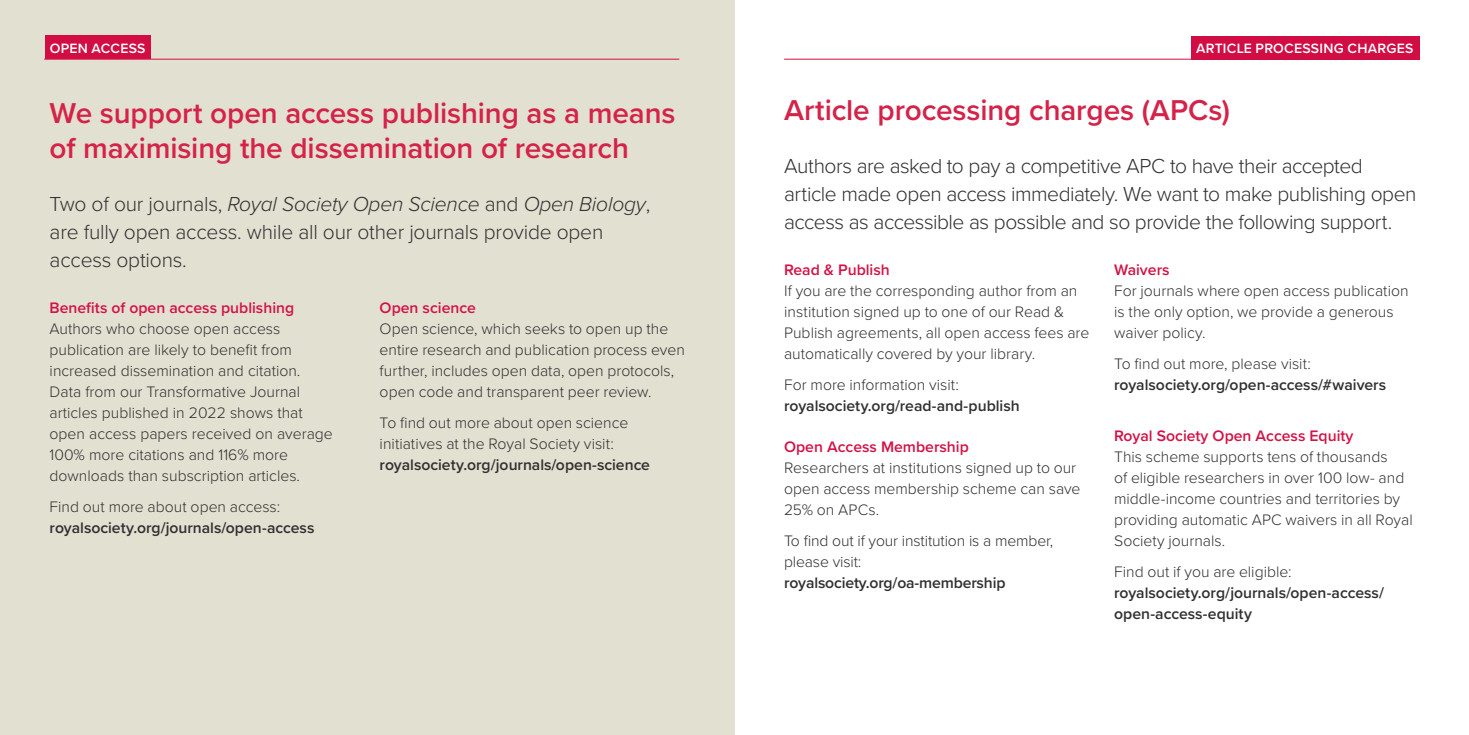
<style>
.page{position:relative;width:1469px;height:735px;background:#fff}
.page>*{position:absolute;margin:0;border:0;box-sizing:border-box;transform-origin:0 0}
.Body_Copy{font:600 29.75px/35px "Proxima Nova";letter-spacing:-.005em;color:#d52249}
.intro{font:300 21px/28px "Proxima Nova";letter-spacing:-.025em;color:#312f30}
.Body_Copy-2{font:300 21px/28px "Proxima Nova";letter-spacing:-.01em;color:#333132}
.Body_copy{font:300 15.75px/21px "Proxima Nova";color:#312f30}
.Body_copy-2{font:600 15.75px/21px "Proxima Nova";color:#312f30}
.Body_copy-3{font:600 15.75px "Proxima Nova";color:#d31245}
.SUBHEAD{font:600 15.75px "Proxima Nova";color:#d31245}
.Body_Copy-3{font:600 14px "Proxima Nova";letter-spacing:.02em;color:#fff}
.s1{font-style:italic}
.s2{font-weight:300}
.s3{font-weight:600}
</style>
<div class="page">
<div style="left:1191px;top:36px;width:228px;height:23px;background:#d20d44"></div>
<hr style="left:784px;top:59px;width:635px;height:1px;background:#d20d44">
<div style="left:0;top:0;width:734px;height:734px;background:#e2e0d1"></div>
<div style="left:45px;top:36px;width:106px;height:23px;background:#d20d44"></div>
<hr style="left:44px;top:59px;width:635px;height:1px;background:#d20d44">
<p class="Body_Copy-3" style="left:50px;top:38px;width:97px">OPEN ACCESS</p>
<p class="Body_Copy" style="left:50px;top:94px;width:627px">We support open access publishing as a means of maximising the dissemination of research</p>
<p class="Body_Copy-2" style="left:50px;top:188px;width:602px">Two of our journals, <span class="s1">Royal Society Open Science</span> and <span class="s1">Open Biology</span>, are fully open access. while all our other journals provide open access options.</p>
<p class="SUBHEAD" style="left:50px;top:295px;width:246px">Benefits of open access publishing</p>
<p class="Body_copy" style="left:50px;top:317px;width:285px">Authors who choose open access publication are likely to benefit from increased dissemination and citation.<br>Data from our Transformative Journal articles published in 2022 shows that open access papers received on average 100% more citations and 116% more downloads than subscription articles.</p>
<p class="Body_copy-2" style="left:50px;top:495px;width:266px"><span class="s2">Find out more about open access: </span>royalsociety.org/journals/open-access</p>
<p class="SUBHEAD" style="left:379px;top:295px;width:98px">Open science</p>
<p class="Body_copy" style="left:379px;top:317px;width:307px">Open science, which seeks to open up the entire research and publication process even further, includes open data, open protocols, open code and transparent peer review.</p>
<p class="Body_copy" style="left:379px;top:411px;width:272px">To find out more about open science initiatives at the Royal Society visit: <span class="s3">royalsociety.org/journals/open-science</span></p>
<p class="Body_Copy-3" style="left:1196px;top:38px;width:219px">ARTICLE PROCESSING CHARGES</p>
<p class="Body_Copy" style="left:784px;top:92px;width:447px">Article processing charges (APCs)</p>
<p class="intro" style="left:784px;top:151px;width:634px">Authors are asked to pay a competitive APC to have their accepted article made open access immediately. We want to make publishing open access as accessible as possible and so provide the following support.</p>
<p class="SUBHEAD" style="left:784px;top:258px;width:107px">Read &amp; Publish</p>
<p class="Body_copy" style="left:784px;top:279px;width:307px">If you are the corresponding author from an institution signed up to one of our Read &amp; Publish agreements, all open access fees are automatically covered by your library.</p>
<p class="Body_copy-2" style="left:784px;top:374px;width:237px"><span class="s2">For more information visit: </span>royalsociety.org/read-and-publish</p>
<p class="Body_copy-3" style="left:784px;top:435px;width:186px">Open Access Membership</p>
<p class="Body_copy" style="left:784px;top:456px;width:298px">Researchers at institutions signed up to our open access membership scheme can save<br>25% on APCs.</p>
<p class="Body_copy" style="left:784px;top:529px;width:270px">To find out if your institution is a member, please visit: <span class="s3">royalsociety.org/oa-membership</span></p>
<p class="Body_copy-3" style="left:1114px;top:258px;width:57px">Waivers</p>
<p class="Body_copy" style="left:1114px;top:279px;width:296px">For journals where open access publication is the only option, we provide a generous waiver policy.</p>
<p class="Body_copy-2" style="left:1114px;top:353px;width:273px"><span class="s2">To find out more, please visit: </span>royalsociety.org/open-access/#waivers</p>
<p class="Body_copy-3" style="left:1114px;top:424px;width:241px">Royal Society Open Access Equity</p>
<p class="Body_copy" style="left:1114px;top:445px;width:300px">This scheme supports tens of thousands<br>of eligible researchers in over 100 low- and middle-income countries and territories by providing automatic APC waivers in all Royal Society journals.</p>
<p class="Body_copy-2" style="left:1114px;top:560px;width:271px"><span class="s2">Find out if you are eligible: </span>royalsociety.org/journals/open-access/ open-access-equity</p>
</div>
